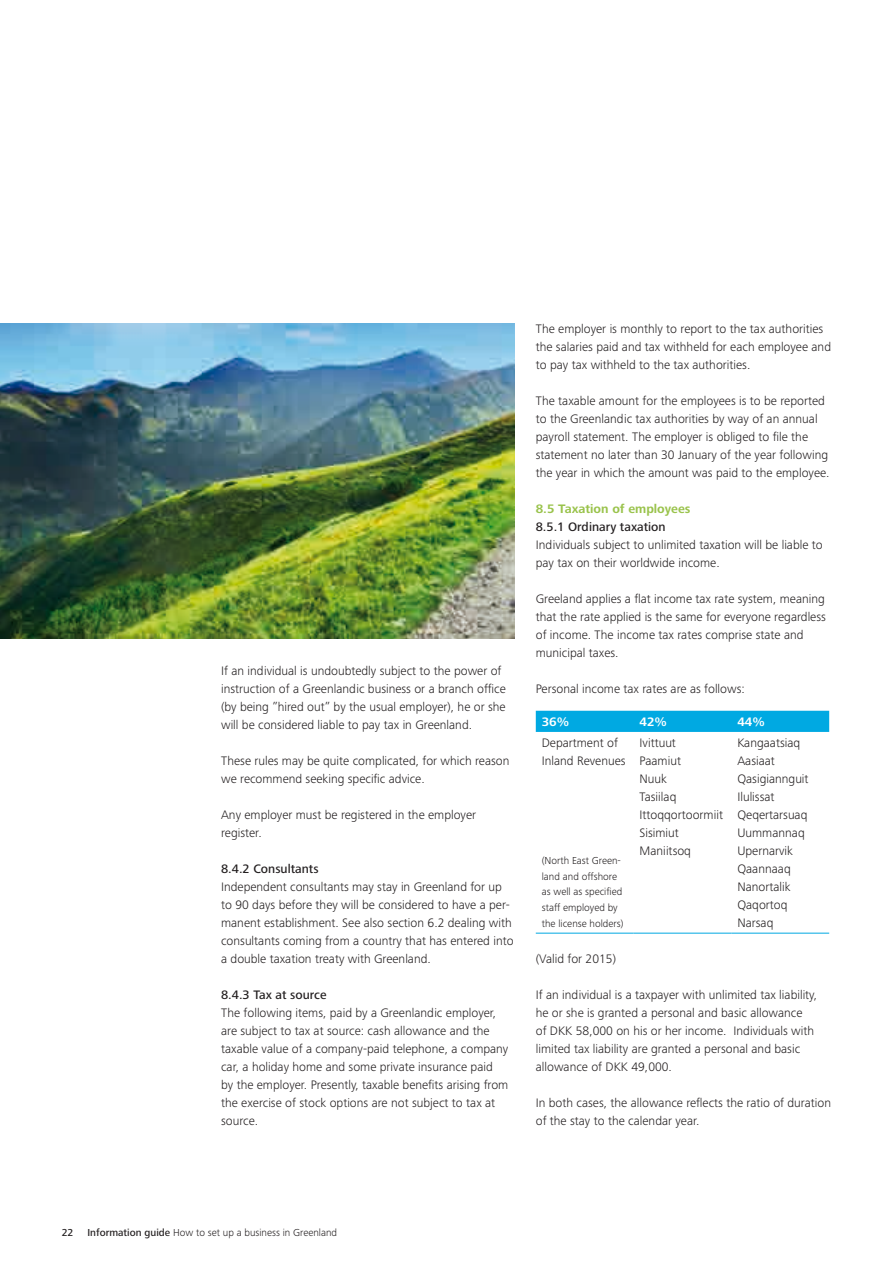
<style>
.page{position:relative;width:893px;height:1263px;background:#fff}
.page>*{position:absolute;margin:0;border:0;box-sizing:border-box;transform-origin:0 0}
.t1{font:300 12.75px/18px "Frutiger Next Pro";color:#231f20}
.t2{font:500 12.75px "Frutiger Next Pro";color:#231f20}
.t3{font:700 12.75px "Frutiger Next Pro";color:#9ac34c}
.t4{font:700 12.75px "Frutiger Next Pro";color:#fff}
.t5{font:300 10.5px/15.8px "Frutiger Next Pro";color:#231f20}
.t6{font:500 10.5px "Frutiger Next Pro";color:#231f20}
.s1{font-weight:500}
</style>
<div class="page">
<img style="left:0;top:324px;width:514px;height:315px">
<div style="left:536px;top:711px;width:293px;height:21px;background:#00a9e2"></div>
<hr style="left:536px;top:933px;width:98px;height:1px;background:#00a9e2">
<hr style="left:634px;top:933px;width:97px;height:1px;background:#00a9e2">
<hr style="left:731px;top:933px;width:98px;height:1px;background:#00a9e2">
<p class="t1" style="left:221px;top:661px;width:286px">If an individual is undoubtedly subject to the power of instruction of a Greenlandic business or a branch office (by being ”hired out” by the usual employer), he or she will be considered liable to pay tax in Greenland.</p>
<p class="t1" style="left:221px;top:751px;width:290px">These rules may be quite complicated, for which reason we recommend seeking specific advice.</p>
<p class="t1" style="left:221px;top:805px;width:257px">Any employer must be registered in the employer register.</p>
<p class="t2" style="left:221px;top:861px;width:99px">8.4.2 Consultants</p>
<p class="t1" style="left:221px;top:878px;width:294px">Independent consultants may stay in Greenland for up to 90 days before they will be considered to have a per&shy;manent establishment. See also section 6.2 dealing with consultants coming from a country that has entered into a double taxation treaty with Greenland.</p>
<p class="t2" style="left:221px;top:987px;width:107px">8.4.3 Tax at source</p>
<p class="t1" style="left:221px;top:1004px;width:289px">The following items, paid by a Greenlandic employer, are subject to tax at source: cash allowance and the taxable value of a company-paid telephone, a company car, a holiday home and some private insurance paid<br>by the employer. Presently, taxable benefits arising from the exercise of stock options are not subject to tax at source.</p>
<p class="t1" style="left:536px;top:319px;width:297px">The employer is monthly to report to the tax authorities the salaries paid and tax withheld for each employee and to pay tax withheld to the tax authorities.</p>
<p class="t1" style="left:536px;top:391px;width:295px">The taxable amount for the employees is to be reported to the Greenlandic tax authorities by way of an annual payroll statement. The employer is obliged to file the statement no later than 30 January of the year following the year in which the amount was paid to the employee.</p>
<p class="t3" style="left:536px;top:501px;width:156px">8.5 Taxation of employees</p>
<p class="t2" style="left:536px;top:519px;width:131px">8.5.1 Ordinary taxation</p>
<p class="t1" style="left:536px;top:535px;width:289px">Individuals subject to unlimited taxation will be liable to pay tax on their worldwide income.</p>
<p class="t1" style="left:536px;top:589px;width:292px">Greeland applies a flat income tax rate system, meaning that the rate applied is the same for everyone regardless of income. The income tax rates comprise state and municipal taxes.</p>
<p class="t1" style="left:536px;top:679px;width:211px">Personal income tax rates are as follows:</p>
<p class="t4" style="left:542px;top:714px;width:29px">36%</p>
<p class="t4" style="left:640px;top:714px;width:29px">42%</p>
<p class="t4" style="left:737px;top:714px;width:29px">44%</p>
<p class="t1" style="left:542px;top:734px;width:85px">Department of<br>Inland Revenues</p>
<p class="t1" style="left:640px;top:734px;width:85px">Ivittuut<br>Paamiut<br>Nuuk<br>Tasiilaq<br>Ittoqqortoormiit<br>Sisimiut<br>Maniitsoq</p>
<p class="t1" style="left:737px;top:734px;width:73px">Kangaatsiaq<br>Aasiaat<br>Qasigiannguit<br>Ilulissat<br>Qeqertarsuaq<br>Uummannaq<br>Upernarvik<br>Qaannaaq<br>Nanortalik<br>Qaqortoq<br>Narsaq</p>
<p class="t5" style="left:542px;top:853px;width:83px">(North East Green&shy;land and offshore as well as specified staff employed by the license holders)</p>
<p class="t1" style="left:536px;top:949px;width:82px">(Valid for 2015)</p>
<p class="t1" style="left:536px;top:985px;width:283px">If an individual is a taxpayer with unlimited tax liability, he or she is granted a personal and basic allowance<br>of DKK 58,000 on his or her income. Individuals with limited tax liability are granted a personal and basic allowance of DKK 49,000.</p>
<p class="t1" style="left:536px;top:1093px;width:297px">In both cases, the allowance reflects the ratio of duration of the stay to the calendar year.</p>
<p class="t6" style="left:62px;top:1226px;width:13px">22</p>
<p class="t5" style="left:87px;top:1224px;width:251px"><span class="s1">Information guide</span> How to set up a business in Greenland</p>
</div>
